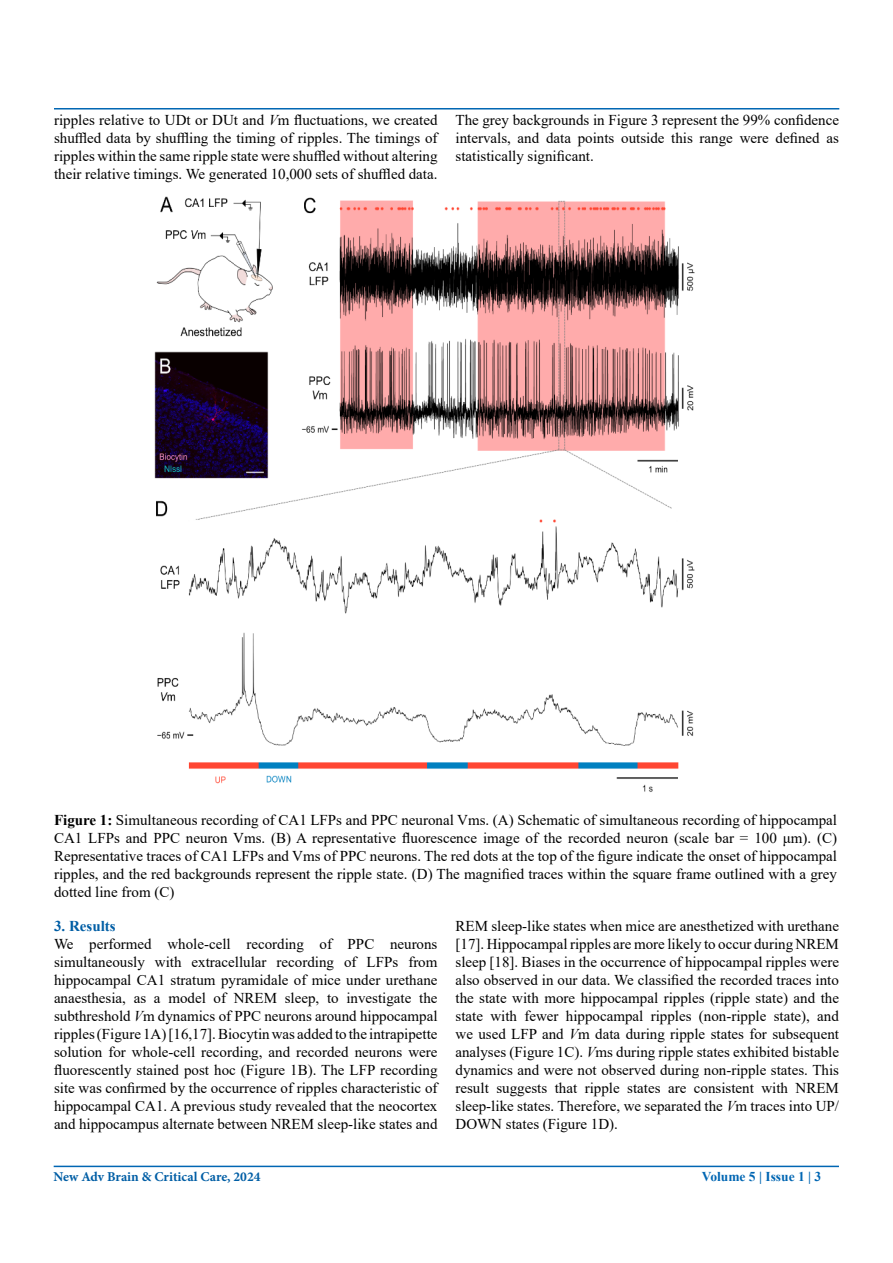
<style>
.page{position:relative;width:893px;height:1263px;background:#fff}
.page>*{position:absolute;margin:0;border:0;box-sizing:border-box;transform-origin:0 0}
.t1{font:15px/18px "Times New Roman";color:#000;text-align:justify}
.t2{font:700 15px "Times New Roman";color:#005ea5}
.t3{font:700 14.4px "Times New Roman";color:#000}
.t4{font:700 13.5px "Minion Pro";color:#005ea5}
.t5{font:700 13.5px "Times New Roman";color:#0066b3}
.s1{font-style:italic}
.s2{font-weight:700}
</style>
<div class="page">
<hr style="left:54px;top:1166px;width:785px;height:1px;background:#0066b3">
<hr style="left:54px;top:108px;width:785px;height:2px;background:#0066b3">
<img style="left:154px;top:196px;width:541px;height:596px">
<p class="t1" style="left:54px;top:110px;width:385px">ripples relative to UDt or DUt and <span class="s1">V</span>m fluctuations, we created shuffled data by shuffling the timing of ripples. The timings of ripples within the same ripple state were shuffled without altering their relative timings. We generated 10,000 sets of shuffled data.</p>
<p class="t1" style="left:455px;top:110px;width:385px">The grey backgrounds in Figure 3 represent the 99% confidence intervals, and data points outside this range were defined as statistically significant.</p>
<p class="t3" style="left:140px;top:807px;width:53px">Figure 2</p>
<p class="t1" style="left:54px;top:810px;width:785px"><span class="s2">Figure 1:</span> Simultaneous recording of CA1 LFPs and PPC neuronal Vms. (A) Schematic of simultaneous recording of hippocampal CA1 LFPs and PPC neuron Vms. (B) A representative fluorescence image of the recorded neuron (scale bar = 100 μm). (C)<br>Representative traces of CA1 LFPs and Vms of PPC neurons. The red dots at the top of the figure indicate the onset of hippocampal ripples, and the red backgrounds represent the ripple state. (D) The magnified traces within the square frame outlined with a grey dotted line from (C)</p>
<p class="t2" style="left:54px;top:915px;width:63px">3. Results</p>
<p class="t1" style="left:54px;top:934px;width:385px">We performed whole-cell recording of PPC neurons simultaneously with extracellular recording of LFPs from hippocampal CA1 stratum pyramidale of mice under urethane anaesthesia, as a model of NREM sleep, to investigate the subthreshold <span class="s1">V</span>m dynamics of PPC neurons around hippocampal ripples (Figure 1A) [16,17]. Biocytin was added to the intrapipette solution for whole-cell recording, and recorded neurons were fluorescently stained post hoc (Figure 1B). The LFP recording site was confirmed by the occurrence of ripples characteristic of hippocampal CA1. A previous study revealed that the neocortex and hippocampus alternate between NREM sleep-like states and</p>
<p class="t1" style="left:455px;top:917px;width:385px">REM sleep-like states when mice are anesthetized with urethane [17]. Hippocampal ripples are more likely to occur during NREM sleep [18]. Biases in the occurrence of hippocampal ripples were also observed in our data. We classified the recorded traces into the state with more hippocampal ripples (ripple state) and the state with fewer hippocampal ripples (non-ripple state), and we used LFP and <span class="s1">V</span>m data during ripple states for subsequent analyses (Figure 1C). <span class="s1">V</span>ms during ripple states exhibited bistable dynamics and were not observed during non-ripple states. This result suggests that ripple states are consistent with NREM sleep-like states. Therefore, we separated the <span class="s1">V</span>m traces into UP/ DOWN states (Figure 1D).</p>
<p class="t4" style="left:53px;top:1167px;width:209px">New Adv Brain &amp; Critical Care, 2024</p>
<p class="t5" style="left:702px;top:1166px;width:121px">Volume 5 | Issue 1 | 3</p>
</div>
